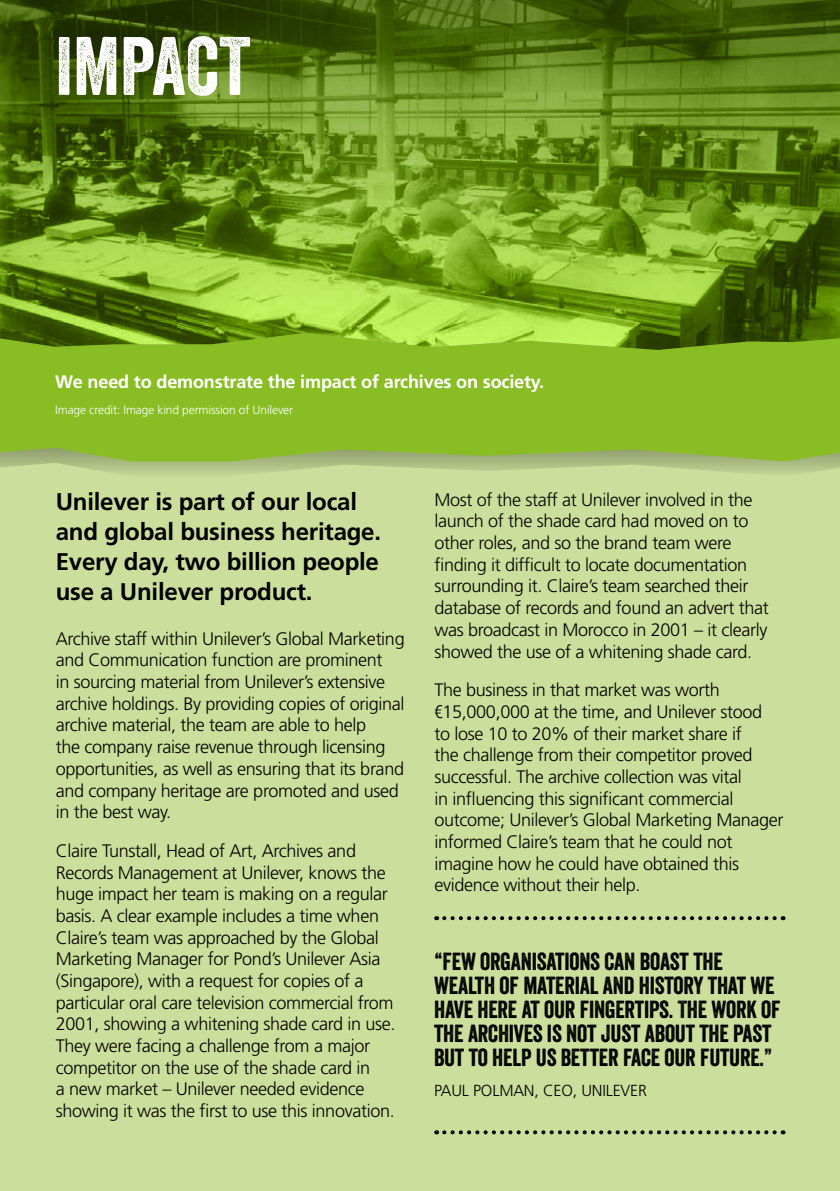
<style>
.page{position:relative;width:840px;height:1191px;background:#fff}
.page>*{position:absolute;margin:0;border:0;box-sizing:border-box;transform-origin:0 0}
.t1{font:80px "Veneer";color:#fff}
.t2{font:24px/24px "Veneer";letter-spacing:-.01em;color:#000}
.t3{font:700 24px/30px "Frutiger";letter-spacing:-.01em;color:#000}
.t4{font:300 18px/21.6px "Frutiger";letter-spacing:-.02em;color:#000}
.t5{font:700 18px "Frutiger";letter-spacing:-.01em;color:#fff}
.t6{font:300 16px "Frutiger";letter-spacing:-.01em;color:#000}
.t7{font:300 12px "Frutiger";letter-spacing:-.01em;color:#fff}
.s1{font-family:"Avenir"}
</style>
<div class="page">
<div style="left:0;top:436px;width:839px;height:755px;background:#cbde9b"></div>
<svg style="left:0;top:461px;width:839px;height:13px"></svg>
<div style="left:0;top:350px;width:839px;height:111px;background:#89bd24"></div>
<svg style="left:0;top:0;width:839px;height:350px;background:#63871c"></svg>
<svg style="left:444px;top:1130px;width:339px;height:4px"></svg>
<svg style="left:444px;top:916px;width:339px;height:4px"></svg>
<h1 class="t1" style="left:55px;top:17px;width:196px">IMPACT</h1>
<p class="t5" style="left:55px;top:371px;width:490px">We need to demonstrate the impact of archives on society.</p>
<p class="t7" style="left:55px;top:402px;width:239px">Image credit: Image kind permission of Unilever</p>
<h2 class="t3" style="left:56px;top:487px;width:327px">Unilever is part of our local and global business heritage.<br>Every day, two billion people use a Unilever product.</h2>
<p class="t4" style="left:56px;top:628px;width:350px">Archive staff within Unilever’s Global Marketing and Communication function are prominent<br>in sourcing material from Unilever’s extensive archive holdings. By providing copies of original archive material, the team are able to help<br>the company raise revenue through licensing opportunities, as well as ensuring that its brand and company heritage are promoted and used in the best way.</p>
<p class="t4" style="left:56px;top:840px;width:341px">Claire Tunstall, Head of Art, Archives and Records Management at Unilever, knows the huge impact her team is making on a regular basis. A clear example includes a time when Claire’s team was approached by the Global Marketing Manager for Pond’s Unilever Asia (Singapore), with a request for copies of a particular oral care television commercial from 2001, showing a whitening shade card in use.<br>They were facing a challenge from a major competitor on the use of the shade card in<br>a new market – Unilever needed evidence showing it was the first to use this innovation.</p>
<p class="t4" style="left:434px;top:489px;width:336px">Most of the staff at Unilever involved in the launch of the shade card had moved on to other roles, and so the brand team were finding it difficult to locate documentation surrounding it. Claire’s team searched their database of records and found an advert that was broadcast in Morocco in 2001 – it clearly showed the use of a whitening shade card.</p>
<p class="t4" style="left:434px;top:679px;width:350px">The business in that market was worth <span class="s1">€</span>15,000,000 at the time, and Unilever stood<br>to lose 10 to 20% of their market share if<br>the challenge from their competitor proved successful. The archive collection was vital<br>in influencing this significant commercial outcome; Unilever’s Global Marketing Manager informed Claire’s team that he could not imagine how he could have obtained this evidence without their help.</p>
<h2 class="t2" style="left:434px;top:948px;width:348px">“FEW ORGANISATIONS CAN BOAST THE WEALTH OF MATERIAL AND HISTORY THAT WE HAVE HERE AT OUR FINGERTIPS. THE WORK OF THE ARCHIVES IS NOT JUST ABOUT THE PAST BUT TO HELP US BETTER FACE OUR FUTURE.”</h2>
<p class="t6" style="left:434px;top:1081px;width:214px">PAUL POLMAN, CEO, UNILEVER</p>
</div>
